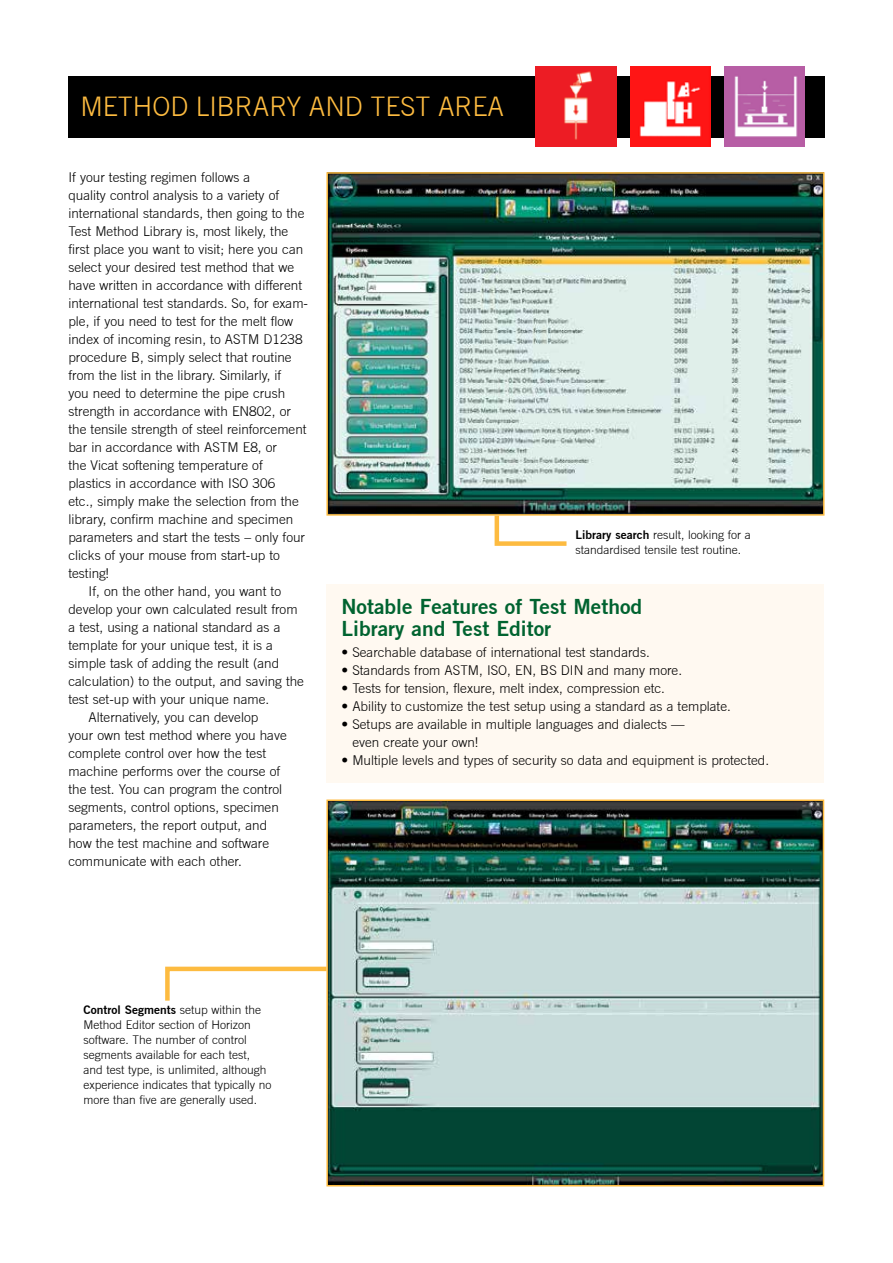
<style>
.page{position:relative;width:893px;height:1263px;background:#fff}
.page>*{position:absolute;margin:0;border:0;box-sizing:border-box;transform-origin:0 0}
.t1{font:300 27px "Trade Gothic";color:#fdbb40}
.t2{font:700 21px/22.5px "Trade Gothic No.2";color:#006330}
.t3{font:300 13.5px/18px "Trade Gothic";color:#000}
.t4{font:300 12px/15px "Trade Gothic";color:#000}
.t5{font:700 12px "Trade Gothic No.2";color:#000}
.s1{font-family:"Trade Gothic No.2";font-weight:700}
.s2{font-family:"Trade Gothic";font-weight:300}
</style>
<div class="page">
<div style="left:326px;top:584px;width:498px;height:198px;background:#fff9f1"></div>
<div style="left:68px;top:77px;width:756px;height:61px;background:#000"></div>
<img style="left:724px;top:67px;width:80px;height:80px">
<img style="left:630px;top:67px;width:80px;height:80px">
<img style="left:536px;top:67px;width:80px;height:80px">
<img style="left:329px;top:175px;width:492px;height:338px">
<div style="left:326px;top:172px;width:498px;height:344px;border:2px solid #fdbb40"></div>
<img style="left:329px;top:802px;width:492px;height:381px">
<div style="left:326px;top:799px;width:498px;height:387px;border:2px solid #fdbb40"></div>
<svg style="left:492px;top:511px;width:79px;height:35px"></svg>
<svg style="left:165px;top:964px;width:166px;height:41px"></svg>
<h1 class="t1" style="left:80px;top:91px;width:425px">METHOD LIBRARY AND TEST AREA</h1>
<p class="t3" style="left:68px;top:168px;width:183px">If your testing regimen follows a</p>
<p class="t3" style="left:68px;top:186px;width:212px">quality control analysis to a variety of</p>
<p class="t3" style="left:68px;top:204px;width:237px">international standards, then going to the</p>
<p class="t3" style="left:68px;top:222px;width:221px">Test Method Library is, most likely, the</p>
<p class="t3" style="left:68px;top:240px;width:236px">first place you want to visit; here you can</p>
<p class="t3" style="left:68px;top:258px;width:227px">select your desired test method that we</p>
<p class="t3" style="left:68px;top:276px;width:235px">have written in accordance with different</p>
<p class="t3" style="left:68px;top:294px;width:241px">international test standards. So, for exam-</p>
<p class="t3" style="left:68px;top:312px;width:226px">ple, if you need to test for the melt flow</p>
<p class="t3" style="left:68px;top:330px;width:236px">index of incoming resin, to ASTM D1238</p>
<p class="t3" style="left:68px;top:348px;width:225px">procedure B, simply select that routine</p>
<p class="t3" style="left:68px;top:366px;width:214px">from the list in the library. Similarly, if</p>
<p class="t3" style="left:68px;top:384px;width:218px">you need to determine the pipe crush</p>
<p class="t3" style="left:68px;top:402px;width:224px">strength in accordance with EN802, or</p>
<p class="t3" style="left:68px;top:420px;width:240px">the tensile strength of steel reinforcement</p>
<p class="t3" style="left:68px;top:438px;width:210px">bar in accordance with ASTM E8, or</p>
<p class="t3" style="left:68px;top:456px;width:196px">the Vicat softening temperature of</p>
<p class="t3" style="left:68px;top:474px;width:208px">plastics in accordance with ISO 306</p>
<p class="t3" style="left:68px;top:492px;width:232px">etc., simply make the selection from the</p>
<p class="t3" style="left:68px;top:510px;width:226px">library, confirm machine and specimen</p>
<p class="t3" style="left:68px;top:528px;width:238px">parameters and start the tests – only four</p>
<p class="t3" style="left:68px;top:546px;width:213px">clicks of your mouse from start-up to</p>
<p class="t3" style="left:68px;top:564px;width:42px">testing!</p>
<p class="t3" style="left:89px;top:582px;width:194px">If, on the other hand, you want to</p>
<p class="t3" style="left:68px;top:600px;width:231px">develop your own calculated result from</p>
<p class="t3" style="left:68px;top:618px;width:213px">a test, using a national standard as a</p>
<p class="t3" style="left:68px;top:636px;width:206px">template for your unique test, it is a</p>
<p class="t3" style="left:68px;top:654px;width:212px">simple task of adding the result (and</p>
<p class="t3" style="left:68px;top:672px;width:237px">calculation) to the output, and saving the</p>
<p class="t3" style="left:68px;top:690px;width:202px">test set-up with your unique name.</p>
<p class="t3" style="left:89px;top:708px;width:171px">Alternatively, you can develop</p>
<p class="t3" style="left:68px;top:726px;width:220px">your own test method where you have</p>
<p class="t3" style="left:68px;top:744px;width:199px">complete control over how the test</p>
<p class="t3" style="left:68px;top:762px;width:213px">machine performs over the course of</p>
<p class="t3" style="left:68px;top:780px;width:215px">the test. You can program the control</p>
<p class="t3" style="left:68px;top:798px;width:212px">segments, control options, specimen</p>
<p class="t3" style="left:68px;top:816px;width:200px">parameters, the report output, and</p>
<p class="t3" style="left:68px;top:834px;width:202px">how the test machine and software</p>
<p class="t3" style="left:68px;top:852px;width:175px">communicate with each other.</p>
<p class="t4" style="left:575px;top:527px;width:177px"><span class="s1">Library search</span> result, looking for a standardised tensile test routine.</p>
<h2 class="t2" style="left:341px;top:595px;width:302px">Notable Features of Test Method<br>Library and Test Editor</h2>
<p class="t3" style="left:341px;top:643px;width:310px">• Searchable database of international test standards.</p>
<p class="t3" style="left:341px;top:661px;width:342px">• Standards from ASTM, ISO, EN, BS DIN and many more.</p>
<p class="t3" style="left:341px;top:679px;width:325px">• Tests for tension, flexure, melt index, compression etc.</p>
<p class="t3" style="left:341px;top:697px;width:391px">• Ability to customize the test setup using a standard as a template.</p>
<p class="t3" style="left:352px;top:715px;width:334px;text-indent:-11px">• Setups are available in multiple languages and dialects — even create your own!</p>
<p class="t3" style="left:341px;top:751px;width:429px">• Multiple levels and types of security so data and equipment is protected.</p>
<p class="t5" style="left:83px;top:1003px;width:179px">Control Segments <span class="s2">setup within the</span></p>
<p class="t4" style="left:83px;top:1017px;width:190px">Method Editor section of Horizon software. The number of control segments available for each test, and test type, is unlimited, although experience indicates that typically no more than five are generally used.</p>
</div>
